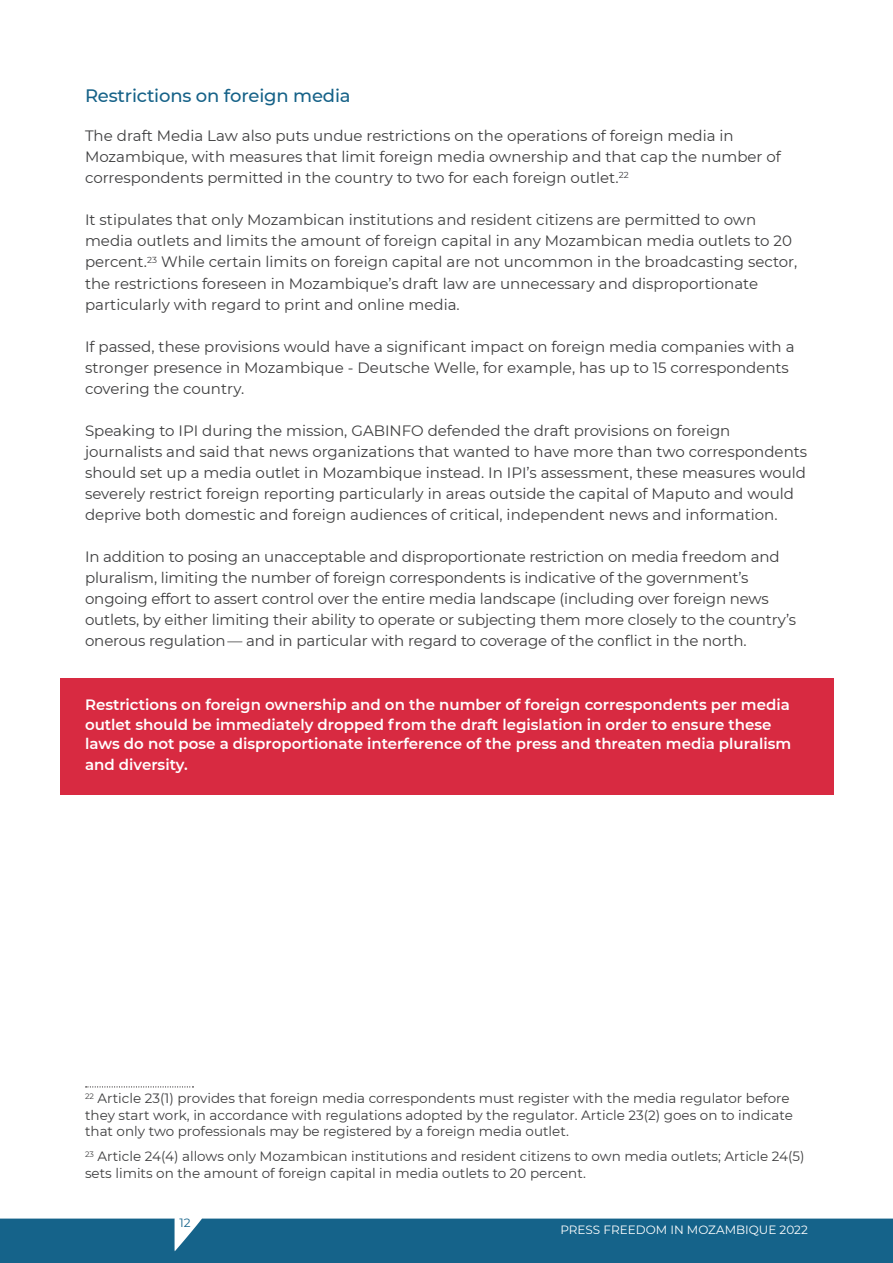
<style>
.page{position:relative;width:893px;height:1263px;background:#fff}
.page>*{position:absolute;margin:0;border:0;box-sizing:border-box;transform-origin:0 0}
.t1{font:500 18px "Montserrat";letter-spacing:-.01em;color:#166288}
.t2{font:15px/21px "Montserrat";color:#3e3e3f}
.t3{font:600 15px/19.5px "Montserrat";color:#fff}
.futika{font:13.5px/16.5px "Montserrat";color:#3e3e3f}
.t4{font:12px "Montserrat";color:#fff}
.t5{font:12px "Montserrat";color:#15638a}
</style>
<div class="page">
<div style="left:60px;top:678px;width:773px;height:117px;background:#d82a41"></div>
<svg style="left:86px;top:1086px;width:107px;height:1px"></svg>
<div style="left:0;top:1218px;width:893px;height:45px;background:#15638a"></div>
<p class="t1" style="left:85px;top:84px;width:267px">Restrictions on foreign media</p>
<p class="t2" style="left:85px;top:125px;width:697px">The draft Media Law also puts undue restrictions on the operations of foreign media in<br>Mozambique, with measures that limit foreign media ownership and that cap the number of correspondents permitted in the country to two for each foreign outlet.<sup>22</sup></p>
<p class="t2" style="left:85px;top:209px;width:714px">It stipulates that only Mozambican institutions and resident citizens are permitted to own media outlets and limits the amount of foreign capital in any Mozambican media outlets to 20 percent.<sup>23</sup> While certain limits on foreign capital are not uncommon in the broadcasting sector, the restrictions foreseen in Mozambique’s draft law are unnecessary and disproportionate particularly with regard to print and online media.</p>
<p class="t2" style="left:85px;top:335px;width:711px">If passed, these provisions would have a significant impact on foreign media companies with a stronger presence in Mozambique - Deutsche Welle, for example, has up to 15 correspondents covering the country.</p>
<p class="t2" style="left:85px;top:419px;width:724px">Speaking to IPI during the mission, GABINFO defended the draft provisions on foreign journalists and said that news organizations that wanted to have more than two correspondents should set up a media outlet in Mozambique instead. In IPI’s assessment, these measures would severely restrict foreign reporting particularly in areas outside the capital of Maputo and would deprive both domestic and foreign audiences of critical, independent news and information.</p>
<p class="t2" style="left:85px;top:545px;width:713px">In addition to posing an unacceptable and disproportionate restriction on media freedom and pluralism, limiting the number of foreign correspondents is indicative of the government’s ongoing effort to assert control over the entire media landscape (including over foreign news outlets, by either limiting their ability to operate or subjecting them more closely to the country’s onerous regulation — and in particular with regard to coverage of the conflict in the north.</p>
<p class="t3" style="left:85px;top:694px;width:708px">Restrictions on foreign ownership and on the number of foreign correspondents per media outlet should be immediately dropped from the draft legislation in order to ensure these laws do not pose a disproportionate interference of the press and threaten media pluralism</p>
<p class="t3" style="left:85px;top:754px;width:104px">and diversity.</p>
<p class="futika" style="left:85px;top:1090px;width:709px"><sup>22</sup> Article 23(1) provides that foreign media correspondents must register with the media regulator before they start work, in accordance with regulations adopted by the regulator. Article 23(2) goes on to indicate that only two professionals may be registered by a foreign media outlet.</p>
<p class="futika" style="left:85px;top:1148px;width:721px"><sup>23</sup> Article 24(4) allows only Mozambican institutions and resident citizens to own media outlets; Article 24(5) sets limits on the amount of foreign capital in media outlets to 20 percent.</p>
<p class="t5" style="left:179px;top:1214px;width:13px">12</p>
<p class="t4" style="left:560px;top:1221px;width:249px">PRESS FREEDOM IN MOZAMBIQUE 2022</p>
</div>
